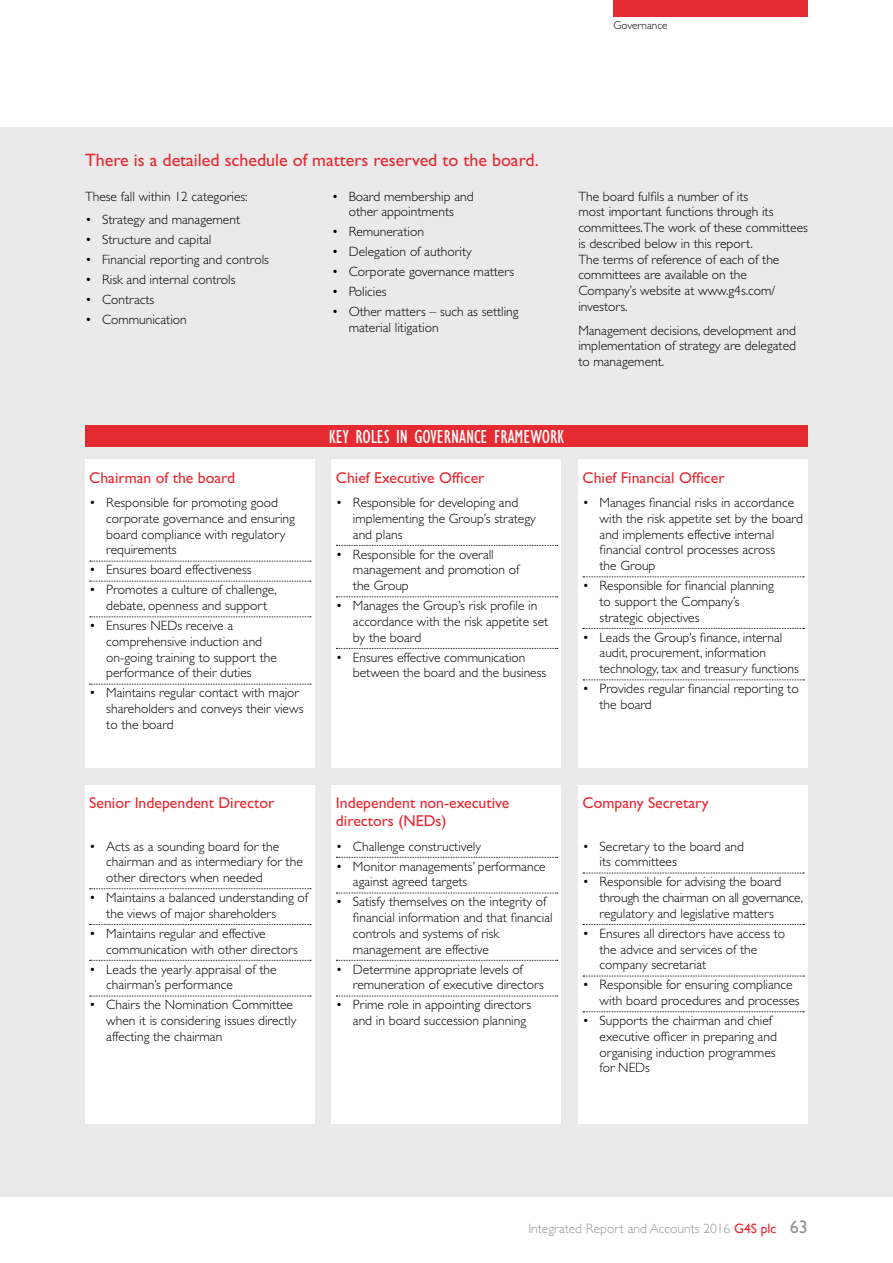
<style>
.page{position:relative;width:893px;height:1263px;background:#fff}
.page>*{position:absolute;margin:0;border:0;box-sizing:border-box;transform-origin:0 0}
.t1{font:condensed 19.5px "Gill Sans Std";color:#fff}
.t2{font:18px "Gill Sans Std";color:#e62a32}
.t3{font:15.75px/18px "Gill Sans Std";color:#e62a32}
.t4{font:300 13.5px/15.8px "Gill Sans Std";color:#000}
.t5{font:300 13.5px "Gill Sans";color:#94969a}
.t6{font:300 11.25px "Gill Sans Std";color:#000}
.s1{font-weight:400;color:#e62a32}
.s2{font-weight:400;font-size:18px}
</style>
<div class="page">
<div style="left:0;top:128px;width:893px;height:1069px;background:#eaeaeb"></div>
<div style="left:85px;top:425px;width:723px;height:22px;background:#e62a32"></div>
<div style="left:85px;top:459px;width:230px;height:309px;background:#fff"></div>
<svg style="left:90px;top:561px;width:221px;height:1px"></svg>
<svg style="left:90px;top:581px;width:221px;height:1px"></svg>
<svg style="left:90px;top:616px;width:221px;height:1px"></svg>
<svg style="left:90px;top:684px;width:221px;height:1px"></svg>
<div style="left:85px;top:785px;width:230px;height:339px;background:#fff"></div>
<svg style="left:90px;top:888px;width:221px;height:1px"></svg>
<svg style="left:90px;top:924px;width:221px;height:1px"></svg>
<svg style="left:90px;top:960px;width:221px;height:1px"></svg>
<svg style="left:90px;top:996px;width:221px;height:1px"></svg>
<div style="left:332px;top:459px;width:229px;height:309px;background:#fff"></div>
<svg style="left:336px;top:545px;width:222px;height:1px"></svg>
<svg style="left:336px;top:596px;width:222px;height:1px"></svg>
<svg style="left:336px;top:648px;width:222px;height:1px"></svg>
<div style="left:332px;top:785px;width:229px;height:339px;background:#fff"></div>
<svg style="left:336px;top:857px;width:222px;height:1px"></svg>
<svg style="left:336px;top:893px;width:222px;height:1px"></svg>
<svg style="left:336px;top:960px;width:222px;height:1px"></svg>
<svg style="left:336px;top:996px;width:222px;height:1px"></svg>
<div style="left:578px;top:459px;width:230px;height:309px;background:#fff"></div>
<svg style="left:583px;top:576px;width:221px;height:1px"></svg>
<svg style="left:583px;top:628px;width:221px;height:1px"></svg>
<svg style="left:583px;top:679px;width:221px;height:1px"></svg>
<div style="left:578px;top:785px;width:230px;height:339px;background:#fff"></div>
<svg style="left:583px;top:873px;width:221px;height:1px"></svg>
<svg style="left:583px;top:924px;width:221px;height:1px"></svg>
<svg style="left:583px;top:976px;width:221px;height:1px"></svg>
<svg style="left:583px;top:1011px;width:221px;height:1px"></svg>
<div style="left:613px;top:0;width:195px;height:17px;background:#e62a32"></div>
<p class="t6" style="left:613px;top:19px;width:55px">Governance</p>
<h2 class="t2" style="left:85px;top:150px;width:455px">There is a detailed schedule of matters reserved to the board.</h2>
<p class="t4" style="left:85px;top:188px;width:164px">These fall within 12 categories:</p>
<p class="t4" style="left:85px;top:212px;width:157px">• Strategy and management</p>
<p class="t4" style="left:85px;top:232px;width:128px">• Structure and capital</p>
<p class="t4" style="left:85px;top:252px;width:185px">• Financial reporting and controls</p>
<p class="t4" style="left:85px;top:272px;width:152px">• Risk and internal controls</p>
<p class="t4" style="left:85px;top:292px;width:71px">• Contracts</p>
<p class="t4" style="left:85px;top:312px;width:103px">• Communication</p>
<p class="t4" style="left:332px;top:188px;width:143px;text-align:center">• Board membership and other appointments</p>
<p class="t4" style="left:332px;top:224px;width:94px">• Remuneration</p>
<p class="t4" style="left:332px;top:244px;width:142px">• Delegation of authority</p>
<p class="t4" style="left:332px;top:264px;width:184px">• Corporate governance matters</p>
<p class="t4" style="left:332px;top:284px;width:57px">• Policies</p>
<p class="t4" style="left:349px;top:304px;width:171px;text-indent:-17px">• Other matters – such as settling material litigation</p>
<p class="t4" style="left:578px;top:188px;width:231px">The board fulfils a number of its<br>most important functions through its committees.The work of these committees is described below in this report.<br>The terms of reference of each of the committees are available on the<br>Company’s website at www.g4s.com/ investors.</p>
<p class="t4" style="left:578px;top:322px;width:219px;text-align:justify">Management decisions, development and implementation of strategy are delegated to management.</p>
<p class="t3" style="left:89px;top:469px;width:147px">Chairman of the board</p>
<p class="t4" style="left:106px;top:495px;width:190px;text-indent:-17px">• Responsible for promoting good corporate governance and ensuring board compliance with regulatory requirements</p>
<p class="t4" style="left:89px;top:562px;width:164px">• Ensures board effectiveness</p>
<p class="t4" style="left:89px;top:582px;width:189px;text-align:center">• Promotes a culture of challenge, debate, openness and support</p>
<p class="t4" style="left:106px;top:618px;width:172px;text-indent:-17px">• Ensures NEDs receive a comprehensive induction and on-going training to support the performance of their duties</p>
<p class="t4" style="left:106px;top:685px;width:199px;text-indent:-17px">• Maintains regular contact with major shareholders and conveys their views to the board</p>
<h1 class="t1" style="left:329px;top:426px;width:237px">KEY ROLES IN GOVERNANCE FRAMEWORK</h1>
<p class="t3" style="left:336px;top:469px;width:150px">Chief Executive Officer</p>
<p class="t4" style="left:353px;top:495px;width:184px;text-indent:-17px">• Responsible for developing and implementing the Group’s strategy and plans</p>
<p class="t4" style="left:353px;top:546px;width:168px;text-indent:-17px">• Responsible for the overall management and promotion of the Group</p>
<p class="t4" style="left:353px;top:598px;width:197px;text-indent:-17px">• Manages the Group’s risk profile in accordance with the risk appetite set by the board</p>
<p class="t4" style="left:353px;top:649px;width:195px;text-indent:-17px">• Ensures effective communication between the board and the business</p>
<p class="t3" style="left:583px;top:469px;width:144px">Chief Financial Officer</p>
<p class="t4" style="left:600px;top:495px;width:205px;text-indent:-17px">• Manages financial risks in accordance with the risk appetite set by the board and implements effective internal financial control processes across<br>the Group</p>
<p class="t4" style="left:600px;top:578px;width:176px;text-indent:-17px">• Responsible for financial planning to support the Company’s strategic objectives</p>
<p class="t4" style="left:600px;top:629px;width:201px;text-indent:-17px">• Leads the Group’s finance, internal audit, procurement, information technology, tax and treasury functions</p>
<p class="t4" style="left:600px;top:681px;width:201px;text-indent:-17px">• Provides regular financial reporting to the board</p>
<p class="t3" style="left:89px;top:794px;width:186px">Senior Independent Director</p>
<p class="t4" style="left:106px;top:838px;width:198px;text-indent:-17px">• Acts as a sounding board for the chairman and as intermediary for the other directors when needed</p>
<p class="t4" style="left:106px;top:890px;width:203px;text-indent:-17px">• Maintains a balanced understanding of the views of major shareholders</p>
<p class="t4" style="left:106px;top:925px;width:193px;text-indent:-17px">• Maintains regular and effective communication with other directors</p>
<p class="t4" style="left:106px;top:961px;width:172px;text-indent:-17px">• Leads the yearly appraisal of the chairman’s performance</p>
<p class="t4" style="left:106px;top:997px;width:192px;text-indent:-17px">• Chairs the Nomination Committee when it is considering issues directly affecting the chairman</p>
<p class="t3" style="left:336px;top:794px;width:175px">Independent non-executive directors (NEDs)</p>
<p class="t4" style="left:336px;top:838px;width:147px">• Challenge constructively</p>
<p class="t4" style="left:353px;top:858px;width:194px;text-indent:-17px">• Monitor managements’ performance against agreed targets</p>
<p class="t4" style="left:353px;top:894px;width:201px;text-indent:-17px">• Satisfy themselves on the integrity of financial information and that financial controls and systems of risk management are effective</p>
<p class="t4" style="left:353px;top:961px;width:193px;text-indent:-17px">• Determine appropriate levels of remuneration of executive directors</p>
<p class="t4" style="left:353px;top:997px;width:180px;text-indent:-17px">• Prime role in appointing directors and in board succession planning</p>
<p class="t3" style="left:583px;top:794px;width:128px">Company Secretary</p>
<p class="t4" style="left:600px;top:838px;width:146px;text-indent:-17px">• Secretary to the board and its committees</p>
<p class="t4" style="left:600px;top:874px;width:205px;text-indent:-17px">• Responsible for advising the board through the chairman on all governance, regulatory and legislative matters</p>
<p class="t4" style="left:600px;top:925px;width:187px;text-indent:-17px">• Ensures all directors have access to the advice and services of the company secretariat</p>
<p class="t4" style="left:600px;top:977px;width:202px;text-indent:-17px">• Responsible for ensuring compliance with board procedures and processes</p>
<p class="t4" style="left:600px;top:1013px;width:179px;text-indent:-17px">• Supports the chairman and chief executive officer in preparing and organising induction programmes for NEDs</p>
<p class="t5" style="left:528px;top:1218px;width:281px">Integrated Report and Accounts 2016 <span class="s1">G4S plc</span> <span class="s2">63</span></p>
</div>
